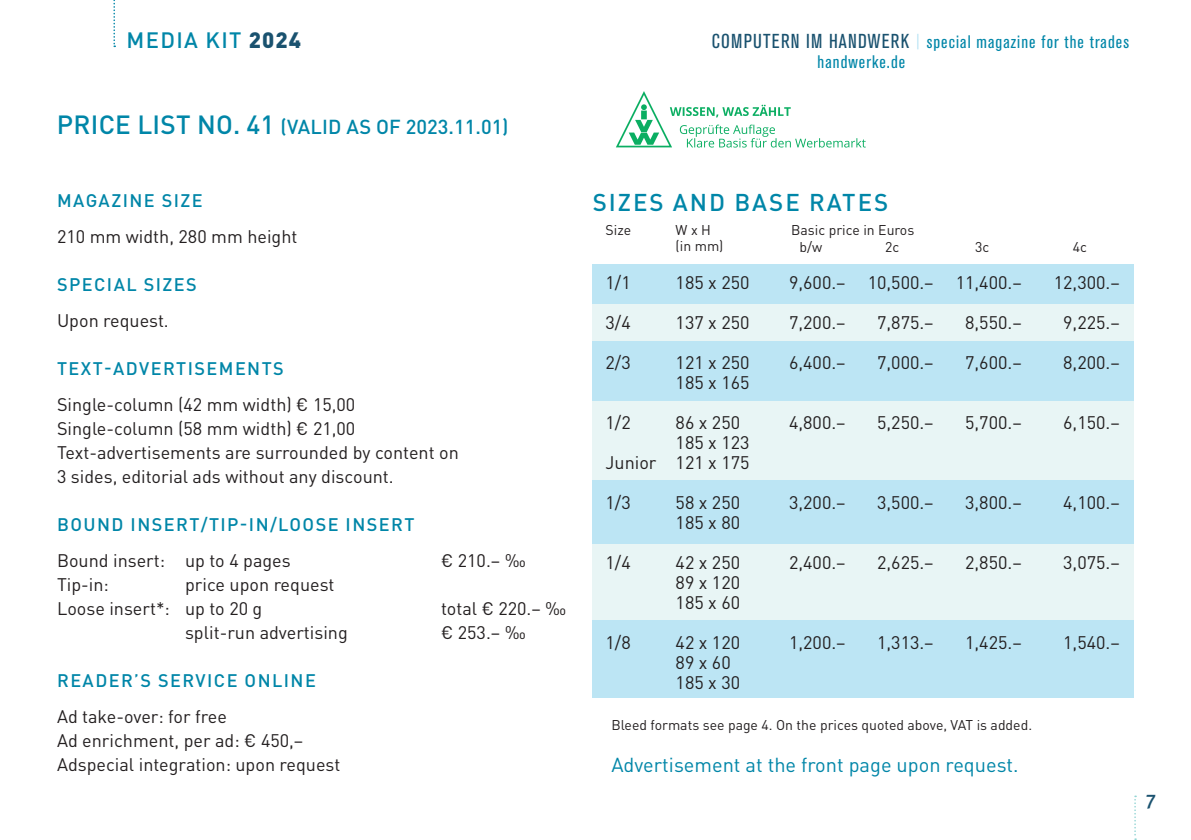
<style>
.page{position:relative;width:1191px;height:840px;background:#fff}
.page>*{position:absolute;margin:0;border:0;box-sizing:border-box;transform-origin:0 0}
.t1{font:500 26px "DINOT";color:#0086a8}
.t2{font:500 24px "DINOT";color:#0086a8}
.t3{font:500 22px "DINOT";letter-spacing:.06em;color:#0086a8}
.t4{font:20px "DINOT";color:#0086a8}
.t5{font:500 20px "DINOT";color:#0086a8}
.t6{font:20px "Meta Plus Medium Caps";color:#1a526f}
.t7{font:18px/24px "DINOT";color:#231f20}
.t8{font:500 18px "DINOT";letter-spacing:.08em;color:#0086a8}
.t9{font:condensed 18px/20px "Akzidenz Grotesk BQ";letter-spacing:.06em;color:#0086a8}
.t10{font:14px "DINOT";color:#231f20}
.s1{font-weight:900;color:#1a526f}
.s2{font-size:20px;color:#1a526f}
.s3{font-family:"DINOT";font-weight:300;font-stretch:normal;color:#acdff3}
.s4{font-size:26px}
</style>
<div class="page">
<svg style="left:113px;top:0;width:2px;height:47px"></svg>
<svg style="left:1134px;top:795px;width:2px;height:44px"></svg>
<svg style="left:616px;top:91px;width:249px;height:56px"></svg>
<div style="left:592px;top:264px;width:542px;height:433px;background:#bce5f4"></div>
<div style="left:592px;top:304px;width:542px;height:37px;background:#e8f5f5"></div>
<div style="left:592px;top:401px;width:542px;height:78px;background:#e8f5f5"></div>
<div style="left:592px;top:544px;width:542px;height:76px;background:#e8f5f5"></div>
<p class="t3" style="left:127px;top:25px;width:176px">MEDIA KIT <span class="s1">2024</span></p>
<p class="t9" style="left:817px;top:32px;width:313px;text-indent:-106px"><span class="s2">COMPUTERN IM HANDWERK</span> <span class="s3">|</span> special magazine for the trades handwerke.de</p>
<h1 class="t1" style="left:57px;top:107px;width:48px">PRICE</h1>
<h1 class="t1" style="left:137px;top:107px;width:28px">LIST</h1>
<p class="t5" style="left:197px;top:113px;width:102px"><span class="s4">NO. 41</span> (VALID</p>
<p class="t5" style="left:347px;top:113px;width:163px">AS OF 2023.11.01)</p>
<p class="t8" style="left:57px;top:188px;width:77px">MAGAZINE</p>
<p class="t8" style="left:162px;top:188px;width:40px">SIZE</p>
<p class="t7" style="left:57px;top:223px;width:242px">210 mm width, 280 mm height</p>
<p class="t8" style="left:57px;top:272px;width:37px">SPECIAL</p>
<p class="t8" style="left:144px;top:272px;width:42px">SIZES</p>
<p class="t7" style="left:57px;top:307px;width:113px">Upon request.</p>
<p class="t8" style="left:57px;top:356px;width:132px">TEXT-ADVERTISEMENTS</p>
<p class="t7" style="left:57px;top:391px;width:403px">Single-column (42 mm width) € 15,00<br>Single-column (58 mm width) € 21,00<br>Text-advertisements are surrounded by content on 3 sides, editorial ads without any discount.</p>
<p class="t8" style="left:57px;top:512px;width:93px">BOUND INSE</p>
<p class="t8" style="left:176px;top:512px;width:127px">RT/TI P-IN/LOOSE</p>
<p class="t8" style="left:346px;top:512px;width:20px">INSE</p>
<p class="t8" style="left:391px;top:512px;width:21px">RT</p>
<p class="t7" style="left:57px;top:547px;width:235px">Bound insert: up to 4 pages</p>
<p class="t7" style="left:441px;top:547px;width:86px">€ 210.– ‰</p>
<p class="t7" style="left:57px;top:571px;width:53px">Tip-in:</p>
<p class="t7" style="left:57px;top:571px;width:279px;text-indent:128px">price upon request<br>Loose insert*: up to 20 g</p>
<p class="t7" style="left:441px;top:595px;width:127px">total € 220.– ‰</p>
<p class="t7" style="left:185px;top:619px;width:164px">split-run advertising</p>
<p class="t7" style="left:441px;top:619px;width:86px">€ 253.– ‰</p>
<p class="t8" style="left:57px;top:668px;width:13px">READE</p>
<p class="t8" style="left:121px;top:668px;width:97px">R’S SE RVICE</p>
<p class="t8" style="left:245px;top:668px;width:13px">ONLINE</p>
<p class="t7" style="left:57px;top:703px;width:285px">Ad take-over: for free<br>Ad enrichment, per ad: € 450,–<br>Adspecial integration: upon request</p>
<h2 class="t2" style="left:593px;top:186px;width:98px">SIZES AND</h2>
<h2 class="t2" style="left:734px;top:186px;width:17px">BASE</h2>
<h2 class="t2" style="left:809px;top:186px;width:17px">RATES</h2>
<p class="t10" style="left:605px;top:221px;width:27px">Size</p>
<p class="t10" style="left:675px;top:221px;width:37px">W x H</p>
<p class="t10" style="left:791px;top:221px;width:125px">Basic price in Euros</p>
<p class="t10" style="left:675px;top:237px;width:49px">(in mm)</p>
<p class="t7" style="left:605px;top:269px;width:27px">1/1</p>
<p class="t7" style="left:675px;top:269px;width:75px">185 x 250</p>
<p class="t7" style="left:789px;top:269px;width:234px">9,600.– 10,500.– 11,400.–</p>
<p class="t7" style="left:1053px;top:269px;width:67px">12,300.–</p>
<p class="t7" style="left:605px;top:309px;width:27px">3/4</p>
<p class="t7" style="left:675px;top:309px;width:75px">137 x 250</p>
<p class="t7" style="left:789px;top:309px;width:58px">7,200.–</p>
<p class="t7" style="left:877px;top:309px;width:58px">7,875.–</p>
<p class="t7" style="left:965px;top:309px;width:58px">8,550.–</p>
<p class="t7" style="left:1063px;top:309px;width:58px">9,225.–</p>
<p class="t7" style="left:605px;top:349px;width:27px">2/3</p>
<p class="t7" style="left:675px;top:349px;width:75px">121 x 250</p>
<p class="t7" style="left:789px;top:349px;width:58px">6,400.–</p>
<p class="t7" style="left:877px;top:349px;width:58px">7,000.–</p>
<p class="t7" style="left:965px;top:349px;width:58px">7,600.–</p>
<p class="t7" style="left:1063px;top:349px;width:58px">8,200.–</p>
<p class="t7" style="left:675px;top:369px;width:75px">185 x 165</p>
<p class="t7" style="left:605px;top:409px;width:27px">1/2</p>
<p class="t7" style="left:675px;top:409px;width:66px">86 x 250</p>
<p class="t7" style="left:789px;top:409px;width:58px">4,800.–</p>
<p class="t7" style="left:877px;top:409px;width:58px">5,250.–</p>
<p class="t7" style="left:965px;top:409px;width:58px">5,700.–</p>
<p class="t7" style="left:1063px;top:409px;width:58px">6,150.–</p>
<p class="t7" style="left:605px;top:431px;width:145px;line-height:20px;text-align:right">185 x 123<br>Junior 121 x 175</p>
<p class="t7" style="left:605px;top:489px;width:27px">1/3</p>
<p class="t7" style="left:675px;top:489px;width:66px">58 x 250</p>
<p class="t7" style="left:789px;top:489px;width:58px">3,200.–</p>
<p class="t7" style="left:877px;top:489px;width:58px">3,500.–</p>
<p class="t7" style="left:965px;top:489px;width:58px">3,800.–</p>
<p class="t7" style="left:1063px;top:489px;width:58px">4,100.–</p>
<p class="t7" style="left:675px;top:509px;width:66px">185 x 80</p>
<p class="t7" style="left:605px;top:549px;width:27px">1/4</p>
<p class="t7" style="left:675px;top:549px;width:66px">42 x 250</p>
<p class="t7" style="left:789px;top:549px;width:58px">2,400.–</p>
<p class="t7" style="left:877px;top:549px;width:58px">2,625.–</p>
<p class="t7" style="left:965px;top:549px;width:58px">2,850.–</p>
<p class="t7" style="left:1063px;top:549px;width:58px">3,075.–</p>
<p class="t7" style="left:675px;top:571px;width:66px;line-height:20px">89 x 120<br>185 x 60</p>
<p class="t7" style="left:605px;top:629px;width:27px">1/8</p>
<p class="t7" style="left:675px;top:629px;width:66px">42 x 120</p>
<p class="t7" style="left:789px;top:629px;width:58px">1,200.–</p>
<p class="t7" style="left:877px;top:629px;width:58px">1,313.–</p>
<p class="t7" style="left:965px;top:629px;width:58px">1,425.–</p>
<p class="t7" style="left:1063px;top:629px;width:58px">1,540.–</p>
<p class="t7" style="left:675px;top:651px;width:66px;line-height:20px">89 x 60<br>185 x 30</p>
<p class="t10" style="left:799px;top:237px;width:24px">b/w</p>
<p class="t10" style="left:885px;top:237px;width:16px">2c</p>
<p class="t10" style="left:975px;top:237px;width:16px">3c</p>
<p class="t10" style="left:1073px;top:237px;width:16px">4c</p>
<p class="t10" style="left:611px;top:714px;width:422px">Bleed formats see page 4. On the prices quoted above, VAT is added.</p>
<p class="t4" style="left:611px;top:751px;width:408px">Advertisement at the front page upon request.</p>
<p class="t6" style="left:1145px;top:789px;width:12px">7</p>
</div>
